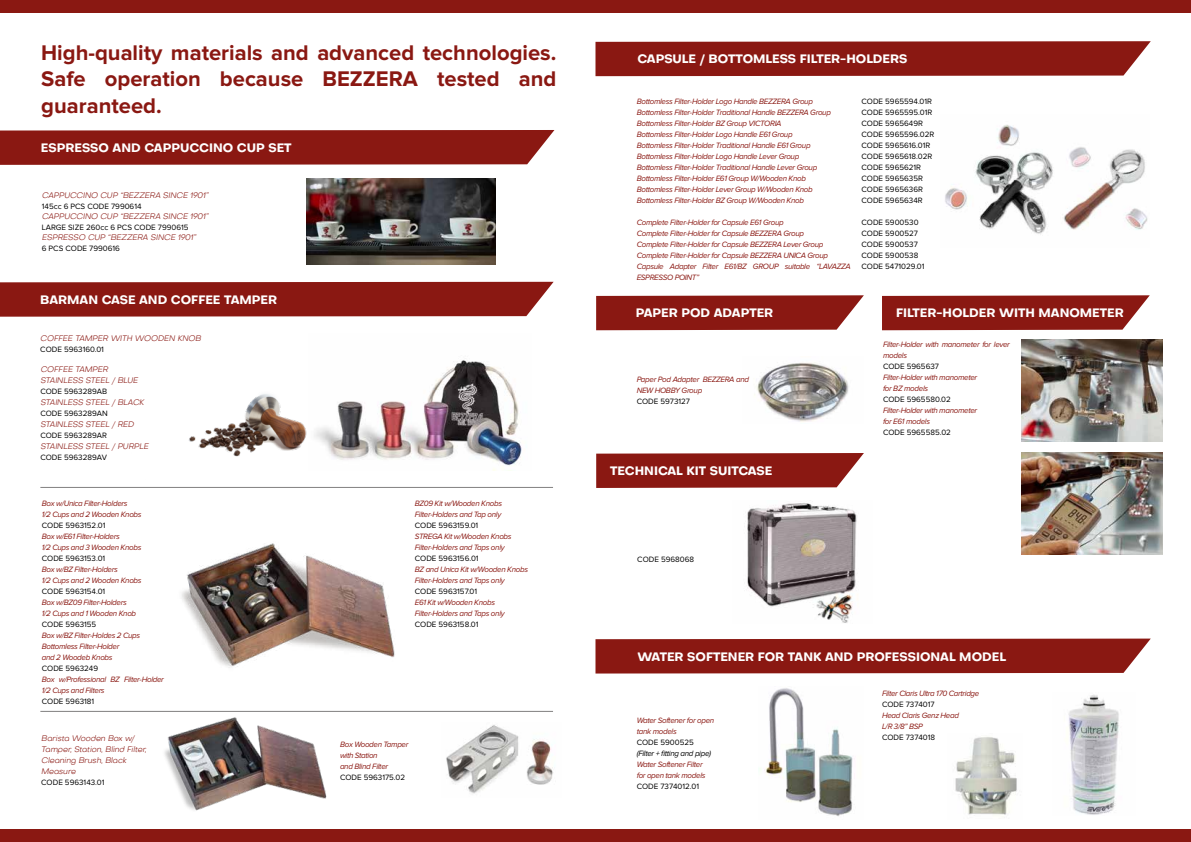
<style>
.page{position:relative;width:1191px;height:842px;background:#fff}
.page>*{position:absolute;margin:0;border:0;box-sizing:border-box;transform-origin:0 0}
.t1{font:700 22px/26.4px "Proxima Nova";color:#8a1812;text-align:justify}
.t2{font:700 12px "Octarine";color:#fff}
.t3{font:italic 8px/11px "Proxima Nova";letter-spacing:-.04em;color:#8a1812}
.t4{font:8px/11px "Proxima Nova";color:#000}
.t5{font:italic 300 8px/11px "Octarine";color:#8a1812}
.t6{font:italic 8px "Proxima Nova";letter-spacing:-.04em;color:#000}
</style>
<div class="page">
<div style="left:0;top:0;width:1191px;height:13px;background:#8a1812"></div>
<div style="left:0;top:829px;width:1191px;height:13px;background:#8a1812"></div>
<svg style="left:0;top:130px;width:554px;height:35px;background:#8e211b"></svg>
<div style="left:0;top:282px;width:553px;height:35px;background:#8a1812"></div>
<svg style="left:595px;top:41px;width:555px;height:35px;background:#8f221c"></svg>
<div style="left:595px;top:639px;width:555px;height:34px;background:#8a1812"></div>
<svg style="left:596px;top:295px;width:268px;height:35px;background:#922822"></svg>
<svg style="left:882px;top:295px;width:267px;height:35px;background:#922722"></svg>
<svg style="left:596px;top:453px;width:268px;height:35px;background:#922722"></svg>
<hr style="left:40px;top:487px;width:513px;height:1px;background:#818080">
<hr style="left:40px;top:711px;width:513px;height:1px;background:#818080">
<img style="left:306px;top:178px;width:189px;height:87px">
<img style="left:354px;top:360px;width:168px;height:111px">
<img style="left:189px;top:394px;width:165px;height:66px">
<img style="left:754px;top:362px;width:95px;height:60px">
<img style="left:1022px;top:339px;width:140px;height:102px">
<img style="left:1022px;top:452px;width:140px;height:102px">
<img style="left:764px;top:688px;width:91px;height:128px">
<img style="left:1068px;top:694px;width:51px;height:121px">
<img style="left:747px;top:503px;width:110px;height:120px">
<img style="left:955px;top:737px;width:62px;height:78px">
<img style="left:181px;top:543px;width:214px;height:125px">
<img style="left:159px;top:710px;width:181px;height:101px">
<img style="left:446px;top:725px;width:107px;height:69px">
<img style="left:945px;top:125px;width:203px;height:110px">
<h1 class="t1" style="left:41px;top:40px;width:517px">High-quality materials and advanced technologies.<br>Safe operation because BEZZERA tested and guaranteed.</h1>
<h2 class="t2" style="left:41px;top:138px;width:252px">ESPRESSO AND CAPPUCCINO CUP SET</h2>
<p class="t5" style="left:42px;top:189px;width:168px">CAPPUCCINO CUP “BEZZERA SINCE 1901”</p>
<p class="t4" style="left:42px;top:202px;width:101px">145cc 6 PCS CODE 7990614</p>
<p class="t5" style="left:42px;top:210px;width:168px">CAPPUCCINO CUP “BEZZERA SINCE 1901”</p>
<p class="t4" style="left:42px;top:222px;width:148px">LARGE SIZE 260cc 6 PCS CODE 7990615</p>
<p class="t5" style="left:42px;top:231px;width:156px">ESPRESSO CUP “BEZZERA SINCE 1901”</p>
<p class="t4" style="left:42px;top:243px;width:80px">6 PCS CODE 7990616</p>
<h2 class="t2" style="left:40px;top:290px;width:239px">BARMAN CASE AND COFFEE TAMPER</h2>
<p class="t5" style="left:40px;top:332px;width:162px">COFFEE TAMPER WITH WOODEN KNOB</p>
<p class="t4" style="left:40px;top:344px;width:65px">CODE 5963160.01</p>
<p class="t5" style="left:40px;top:363px;width:99px">COFFEE TAMPER<br>STAINLESS STEEL / BLUE</p>
<p class="t4" style="left:40px;top:386px;width:68px">CODE 5963289AB</p>
<p class="t5" style="left:40px;top:396px;width:105px">STAINLESS STEEL / BLACK</p>
<p class="t4" style="left:40px;top:408px;width:69px">CODE 5963289AN</p>
<p class="t5" style="left:40px;top:418px;width:95px">STAINLESS STEEL / RED</p>
<p class="t4" style="left:40px;top:430px;width:68px">CODE 5963289AR</p>
<p class="t5" style="left:40px;top:440px;width:110px">STAINLESS STEEL / PURPLE</p>
<p class="t4" style="left:40px;top:452px;width:68px">CODE 5963289AV</p>
<p class="t3" style="left:42px;top:498px;width:101px">Box w/Unica Filter-Holders<br>1/2 Cups and 2 Wooden Knobs</p>
<p class="t4" style="left:42px;top:520px;width:65px">CODE 5963152.01</p>
<p class="t3" style="left:42px;top:531px;width:101px">Box w/E61 Filter-Holders<br>1/2 Cups and 3 Wooden Knobs</p>
<p class="t4" style="left:42px;top:553px;width:65px">CODE 5963153.01</p>
<p class="t3" style="left:42px;top:564px;width:101px">Box w/BZ Filter-Holders<br>1/2 Cups and 2 Wooden Knobs</p>
<p class="t4" style="left:42px;top:586px;width:65px">CODE 5963154.01</p>
<p class="t3" style="left:42px;top:597px;width:96px">Box w/BZ09 Filter-Holders<br>1/2 Cups and 1 Wooden Knob</p>
<p class="t4" style="left:42px;top:619px;width:56px">CODE 5963155</p>
<p class="t3" style="left:42px;top:630px;width:100px">Box w/BZ Filter-Holdes 2 Cups<br>Bottomless Filter-Holder<br>and 2 Woodeb Knobs</p>
<p class="t4" style="left:42px;top:663px;width:58px">CODE 5963249</p>
<p class="t3" style="left:42px;top:674px;width:124px">Box w/Professional BZ Filter-Holder<br>1/2 Cups and Filters</p>
<p class="t4" style="left:42px;top:696px;width:54px">CODE 5963181</p>
<p class="t5" style="left:41px;top:732px;width:107px">Barista Wooden Box w/<br>Tamper, Station, Blind Filter,<br>Cleaning Brush, Black<br>Measure</p>
<p class="t4" style="left:41px;top:777px;width:65px">CODE 5963143.01</p>
<p class="t3" style="left:415px;top:498px;width:89px">BZ09 Kit w/Wooden Knobs<br>Filter-Holders and Tap only</p>
<p class="t4" style="left:415px;top:520px;width:65px">CODE 5963159.01</p>
<p class="t3" style="left:415px;top:531px;width:98px">STREGA Kit w/Wooden Knobs<br>Filter-Holders and Taps only</p>
<p class="t4" style="left:415px;top:553px;width:65px">CODE 5963156.01</p>
<p class="t3" style="left:415px;top:564px;width:115px">BZ and Unica Kit w/Wooden Knobs<br>Filter-Holders and Taps only</p>
<p class="t4" style="left:415px;top:586px;width:64px">CODE 5963157.01</p>
<p class="t3" style="left:415px;top:597px;width:91px">E61 Kit w/Wooden Knobs<br>Filter-Holders and Taps only</p>
<p class="t4" style="left:415px;top:619px;width:65px">CODE 5963158.01</p>
<p class="t3" style="left:340px;top:739px;width:70px">Box Wooden Tamper with Station<br>and Blind Filter</p>
<p class="t4" style="left:340px;top:772px;width:67px">CODE 5963175.02</p>
<h2 class="t2" style="left:637px;top:50px;width:271px">CAPSULE / BOTTOMLESS FILTER-HOLDERS</h2>
<p class="t3" style="left:636px;top:96px;width:196px">Bottomless Filter-Holder Logo Handle BEZZERA Group Bottomless Filter-Holder Traditional Handle BEZZERA Group Bottomless Filter-Holder BZ Group VICTORIA<br>Bottomless Filter-Holder Logo Handle E61 Group<br>Bottomless Filter-Holder Traditional Handle E61 Group Bottomless Filter-Holder Logo Handle Lever Group Bottomless Filter-Holder Traditional Handle Lever Group Bottomless Filter-Holder E61 Group W/Wooden Knob Bottomless Filter-Holder Lever Group W/Wooden Knob Bottomless Filter-Holder BZ Group W/Wooden Knob</p>
<p class="t3" style="left:636px;top:217px;width:215px">Complete Filter-Holder for Capsule E61 Group<br>Complete Filter-Holder for Capsule BEZZERA Group<br>Complete Filter-Holder for Capsule BEZZERA Lever Group Complete Filter-Holder for Capsule BEZZERA UNICA Group Capsule Adapter Filter E61/BZ GROUP suitable “LAVAZZA ESPRESSO POINT”</p>
<p class="t4" style="left:861px;top:96px;width:74px">CODE 5965594.01R<br>CODE 5965595.01R<br>CODE 5965649R<br>CODE 5965596.02R<br>CODE 5965616.01R<br>CODE 5965618.02R<br>CODE 5965621R<br>CODE 5965635R<br>CODE 5965636R<br>CODE 5965634R</p>
<p class="t4" style="left:861px;top:217px;width:65px">CODE 5900530<br>CODE 5900527<br>CODE 5900537<br>CODE 5900538<br>CODE 5471029.01</p>
<h2 class="t2" style="left:636px;top:304px;width:139px">PAPER POD ADAPTER</h2>
<h2 class="t2" style="left:896px;top:304px;width:229px">FILTER-HOLDER WITH MANOMETER</h2>
<p class="t3" style="left:636px;top:374px;width:114px">Paper Pod Adapter BEZZERA and<br>NEW HOBBY Group</p>
<p class="t4" style="left:636px;top:396px;width:55px">CODE 5973127</p>
<h2 class="t2" style="left:610px;top:461px;width:163px">TECHNICAL KIT SUITCASE</h2>
<p class="t4" style="left:637px;top:554px;width:58px">CODE 5968068</p>
<p class="t3" style="left:883px;top:339px;width:128px">Filter-Holder with manometer for lever models</p>
<p class="t4" style="left:883px;top:361px;width:57px">CODE 5965637</p>
<p class="t3" style="left:883px;top:372px;width:96px">Filter-Holder with manometer for BZ models</p>
<p class="t4" style="left:883px;top:394px;width:69px">CODE 5965580.02</p>
<p class="t3" style="left:883px;top:405px;width:96px">Filter-Holder with manometer for E61 models</p>
<p class="t4" style="left:883px;top:427px;width:69px">CODE 5965585.02</p>
<h2 class="t2" style="left:637px;top:647px;width:370px">WATER SOFTENER FOR TANK AND PROFESSIONAL MODEL</h2>
<p class="t3" style="left:636px;top:715px;width:79px">Water Softener for open tank models</p>
<p class="t4" style="left:636px;top:737px;width:59px">CODE 5900525</p>
<p class="t6" style="left:636px;top:750px;width:76px">(Filter + fitting and pipe)</p>
<p class="t3" style="left:636px;top:759px;width:70px">Water Softener Filter for open tank models</p>
<p class="t4" style="left:636px;top:781px;width:64px">CODE 7374012.01</p>
<p class="t3" style="left:882px;top:688px;width:99px">Filter Claris Ultra 170 Cartridge</p>
<p class="t4" style="left:882px;top:699px;width:54px">CODE 7374017</p>
<p class="t3" style="left:882px;top:710px;width:78px">Head Claris Genz Head<br>L/R 3/8” BSP</p>
<p class="t4" style="left:882px;top:732px;width:55px">CODE 7374018</p>
</div>
